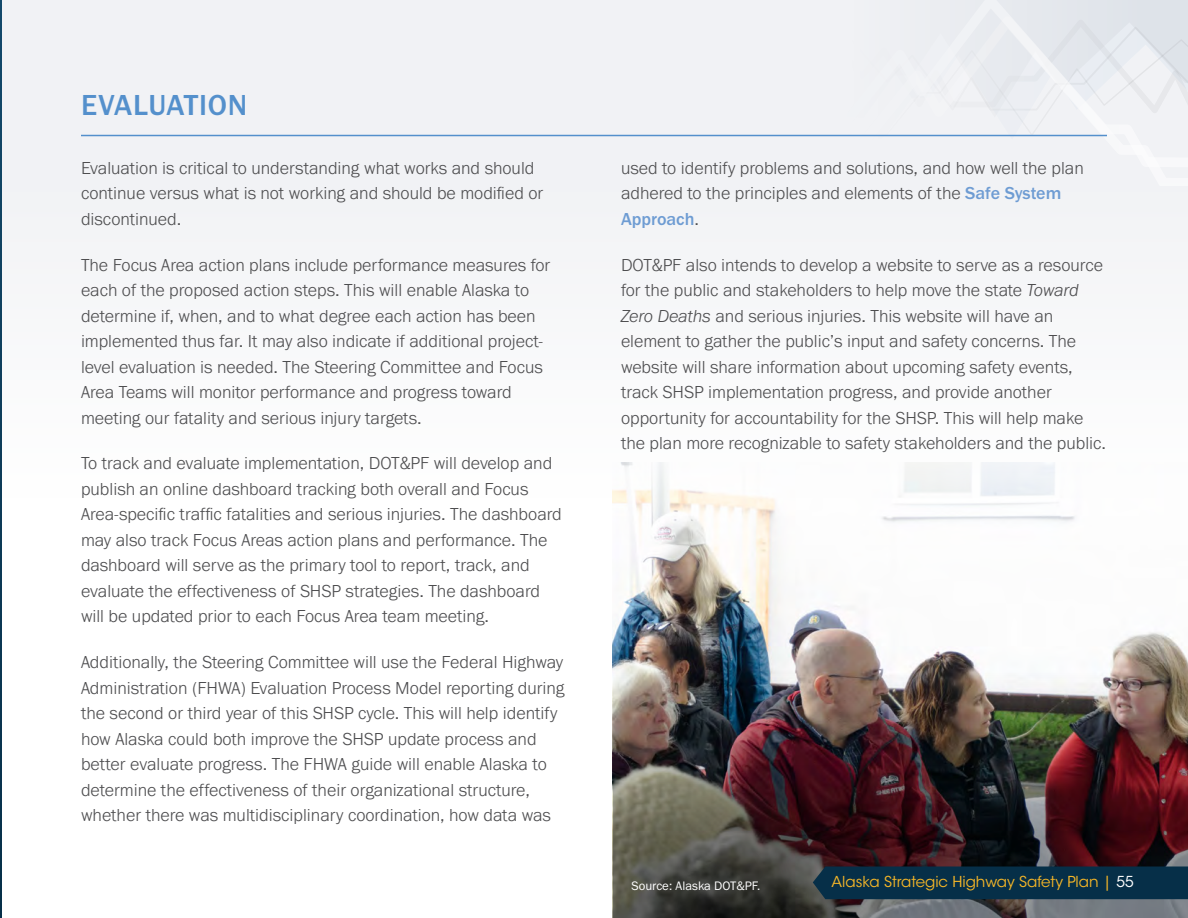
<style>
.page{position:relative;width:1188px;height:918px;background:#fff}
.page>*{position:absolute;margin:0;border:0;box-sizing:border-box;transform-origin:0 0}
.Heading_2_Blue{font:500 30px "Franklin Gothic URW";letter-spacing:.025em;color:#5490cc}
.Body_Text{font:300 18px/25.5px "Franklin Gothic URW";color:#4d4d4f}
.t1{font:15px "ITC Avant Garde Std";color:#f7b727}
.Source{font:12.75px "Franklin Gothic URW Boo";color:#fff}
.s1{font-weight:500;color:#6e9cd3}
.s2{font-style:italic}
.s3{color:#fff}
</style>
<div class="page">
<div style="left:0;top:0;width:1188px;height:504px;background:#f6f6f8"></div>
<svg style="left:390px;top:0;width:798px;height:139px"></svg>
<svg style="left:145px;top:134px;width:80px;height:3px"></svg>
<hr style="left:145px;top:183px;width:1043px;height:2px;background:#f1f2f5">
<svg style="left:0;top:0;width:1px;height:918px"></svg>
<img style="left:613px;top:462px;width:573px;height:194px">
<img style="left:613px;top:656px;width:575px;height:98px">
<img style="left:613px;top:754px;width:575px;height:164px">
<div style="left:813px;top:866px;width:375px;height:33px;background:#062f48"></div>
<hr style="left:81px;top:135px;width:1026px;height:1px;background:#5490cc">
<p class="Heading_2_Blue" style="left:81px;top:86px;width:168px">EVALUATION</p>
<p class="Body_Text" style="left:81px;top:155px;width:464px">Evaluation is critical to understanding what works and should continue versus what is not working and should be modified or discontinued.</p>
<p class="Body_Text" style="left:81px;top:251px;width:471px">The Focus Area action plans include performance measures for each of the proposed action steps. This will enable Alaska to determine if, when, and to what degree each action has been implemented thus far. It may also indicate if additional project&shy;level evaluation is needed. The Steering Committee and Focus Area Teams will monitor performance and progress toward meeting our fatality and serious injury targets.</p>
<p class="Body_Text" style="left:81px;top:450px;width:482px">To track and evaluate implementation, DOT&amp;PF will develop and publish an online dashboard tracking both overall and Focus Area-specific traffic fatalities and serious injuries. The dashboard may also track Focus Areas action plans and performance. The dashboard will serve as the primary tool to report, track, and evaluate the effectiveness of SHSP strategies. The dashboard will be updated prior to each Focus Area team meeting.</p>
<p class="Body_Text" style="left:81px;top:649px;width:485px">Additionally, the Steering Committee will use the Federal Highway Administration (FHWA) Evaluation Process Model reporting during the second or third year of this SHSP cycle. This will help identify how Alaska could both improve the SHSP update process and better evaluate progress. The FHWA guide will enable Alaska to determine the effectiveness of their organizational structure, whether there was multidisciplinary coordination, how data was</p>
<p class="Body_Text" style="left:621px;top:155px;width:464px">used to identify problems and solutions, and how well the plan adhered to the principles and elements of the <span class="s1">Safe System<br>Approach</span>.</p>
<p class="Body_Text" style="left:621px;top:252px;width:487px">DOT&amp;PF also intends to develop a website to serve as a resource for the public and stakeholders to help move the state <span class="s2">Toward Zero Deaths</span> and serious injuries. This website will have an element to gather the public’s input and safety concerns. The website will share information about upcoming safety events, track SHSP implementation progress, and provide another opportunity for accountability for the SHSP. This will help make the plan more recognizable to safety stakeholders and the public.</p>
<p class="Source" style="left:632px;top:878px;width:130px">Source: Alaska DOT&amp;PF.</p>
<p class="t1" style="left:832px;top:873px;width:304px">Alaska Strategic Highway Safety Plan | <span class="s3">55</span></p>
</div>
